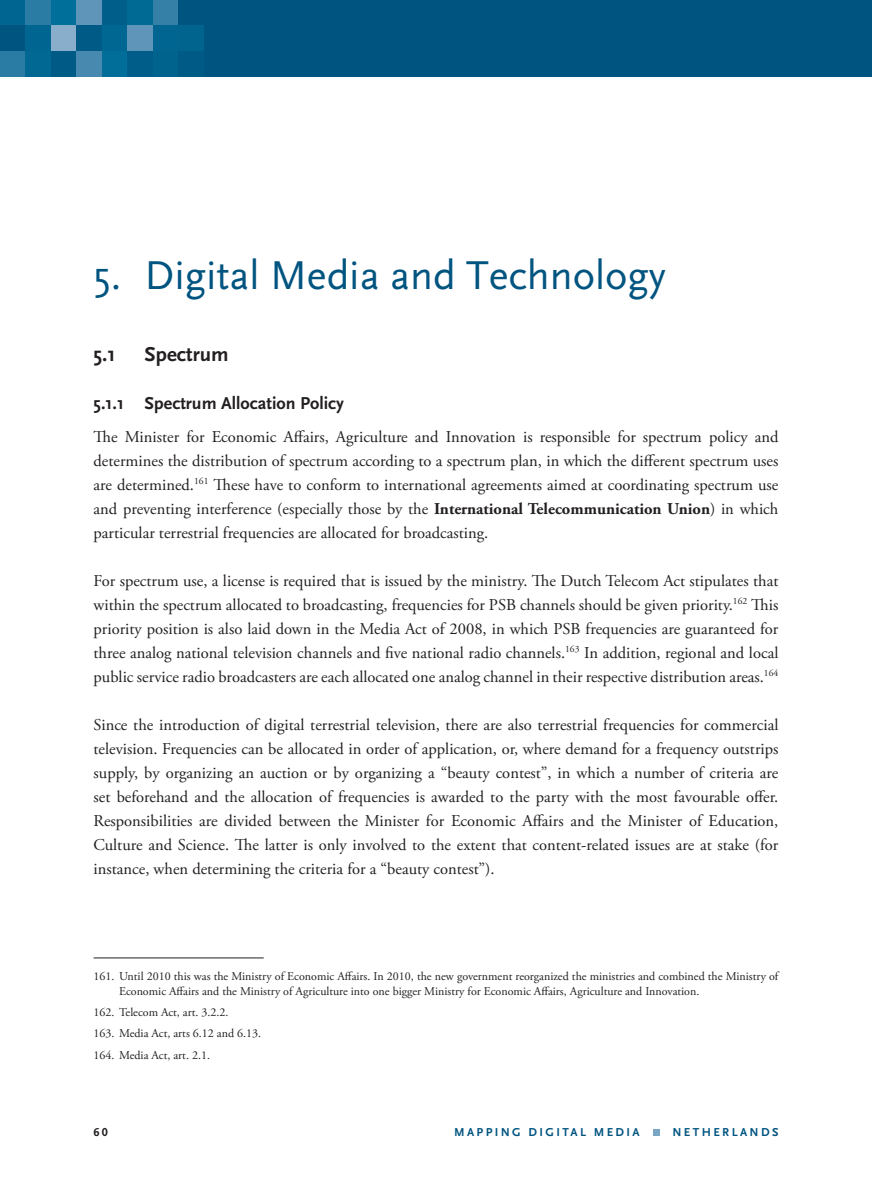
<style>
.page{position:relative;width:872px;height:1191px;background:#fff}
.page>*{position:absolute;margin:0;border:0;box-sizing:border-box;transform-origin:0 0}
.t1{font:42px "Scala Sans";color:#005480}
.t2{font:700 21px "Scala Sans";color:#231f20}
.t3{font:700 18px "Scala Sans";color:#231f20}
.t4{font:16.5px/24px "Adobe Garamond Pro";color:#231f20;text-align:justify}
.t5{font:12px/21.5px "Adobe Garamond Pro";color:#231f20}
.t6{font:700 12px "Scala Sans LF";letter-spacing:.2em;color:#005480}
.t7{font:700 12px "Scala Sans LF";color:#231f20}
.s1{font-weight:700}
</style>
<div class="page">
<div style="left:653px;top:1129px;width:6px;height:7px;background:#7aa5c4"></div>
<hr style="left:94px;top:957px;width:170px;height:1px;background:#231f20">
<div style="left:0;top:0;width:872px;height:77px;background:#005480"></div>
<div style="left:0;top:0;width:26px;height:26px;background:#006691"></div>
<div style="left:0;top:51px;width:26px;height:26px;background:#2b7ca4"></div>
<div style="left:26px;top:0;width:25px;height:26px;background:#2b7ca4"></div>
<div style="left:26px;top:26px;width:25px;height:25px;background:#006590"></div>
<div style="left:26px;top:51px;width:25px;height:26px;background:#006893"></div>
<div style="left:51px;top:0;width:26px;height:26px;background:#006f99"></div>
<div style="left:51px;top:26px;width:26px;height:25px;background:#88aecb"></div>
<div style="left:51px;top:51px;width:26px;height:26px;background:#005a86"></div>
<div style="left:77px;top:0;width:25px;height:26px;background:#5e95b8"></div>
<div style="left:77px;top:26px;width:25px;height:25px;background:#005a86"></div>
<div style="left:77px;top:51px;width:25px;height:26px;background:#4889af"></div>
<div style="left:102px;top:0;width:26px;height:26px;background:#005e8a"></div>
<div style="left:102px;top:26px;width:26px;height:25px;background:#006792"></div>
<div style="left:102px;top:51px;width:26px;height:26px;background:#006e98"></div>
<div style="left:128px;top:0;width:25px;height:26px;background:#006a95"></div>
<div style="left:128px;top:26px;width:25px;height:25px;background:#5e95b8"></div>
<div style="left:128px;top:51px;width:25px;height:26px;background:#005d89"></div>
<div style="left:153px;top:0;width:26px;height:26px;background:#3580a7"></div>
<div style="left:153px;top:26px;width:26px;height:25px;background:#006691"></div>
<div style="left:153px;top:51px;width:26px;height:26px;background:#00638e"></div>
<div style="left:179px;top:26px;width:25px;height:25px;background:#00648f"></div>
<div style="left:179px;top:51px;width:25px;height:26px;background:#005a86"></div>
<h1 class="t1" style="left:94px;top:254px;width:574px">5. Digital Media and Technology</h1>
<p class="t2" style="left:94px;top:346px;width:24px">5.1</p>
<p class="t2" style="left:145px;top:346px;width:86px">Spectrum</p>
<p class="t3" style="left:94px;top:396px;width:252px">5.1.1 Spectrum Allocation Policy</p>
<p class="t4" style="left:94px;top:426px;width:686px">The Minister for Economic Affairs, Agriculture and Innovation is responsible for spectrum policy and determines the distribution of spectrum according to a spectrum plan, in which the different spectrum uses are determined.<sup>161</sup> These have to conform to international agreements aimed at coordinating spectrum use and preventing interference (especially those by the <span class="s1">International Telecommunication Union</span>) in which particular terrestrial frequencies are allocated for broadcasting.</p>
<p class="t4" style="left:94px;top:570px;width:686px">For spectrum use, a license is required that is issued by the ministry. The Dutch Telecom Act stipulates that within the spectrum allocated to broadcasting, frequencies for PSB channels should be given priority.<sup>162</sup> This priority position is also laid down in the Media Act of 2008, in which PSB frequencies are guaranteed for three analog national television channels and five national radio channels.<sup>163</sup> In addition, regional and local public service radio broadcasters are each allocated one analog channel in their respective distribution areas.<sup>164</sup></p>
<p class="t4" style="left:94px;top:714px;width:686px">Since the introduction of digital terrestrial television, there are also terrestrial frequencies for commercial television. Frequencies can be allocated in order of application, or, where demand for a frequency outstrips supply, by organizing an auction or by organizing a “beauty contest”, in which a number of criteria are set beforehand and the allocation of frequencies is awarded to the party with the most favourable offer.<br>Responsibilities are divided between the Minister for Economic Affairs and the Minister of Education, Culture and Science. The latter is only involved to the extent that content-related issues are at stake (for instance, when determining the criteria for a “beauty contest”).</p>
<p class="t5" style="left:119px;top:969px;width:661px;line-height:15px;text-indent:-26px">161. Until 2010 this was the Ministry of Economic Affairs. In 2010, the new government reorganized the ministries and combined the Ministry of<br>Economic Affairs and the Ministry of Agriculture into one bigger Ministry for Economic Affairs, Agriculture and Innovation.</p>
<p class="t5" style="left:94px;top:1002px;width:169px">162. Telecom Act, art. 3.2.2.<br>163. Media Act, arts 6.12 and 6.13.<br>164. Media Act, art. 2.1.</p>
<p class="t7" style="left:94px;top:1127px;width:16px">60</p>
<p class="t6" style="left:454px;top:1127px;width:187px">MAPPING DIGITAL MEDIA</p>
<p class="t6" style="left:672px;top:1127px;width:107px">NETHERLANDS</p>
</div>
